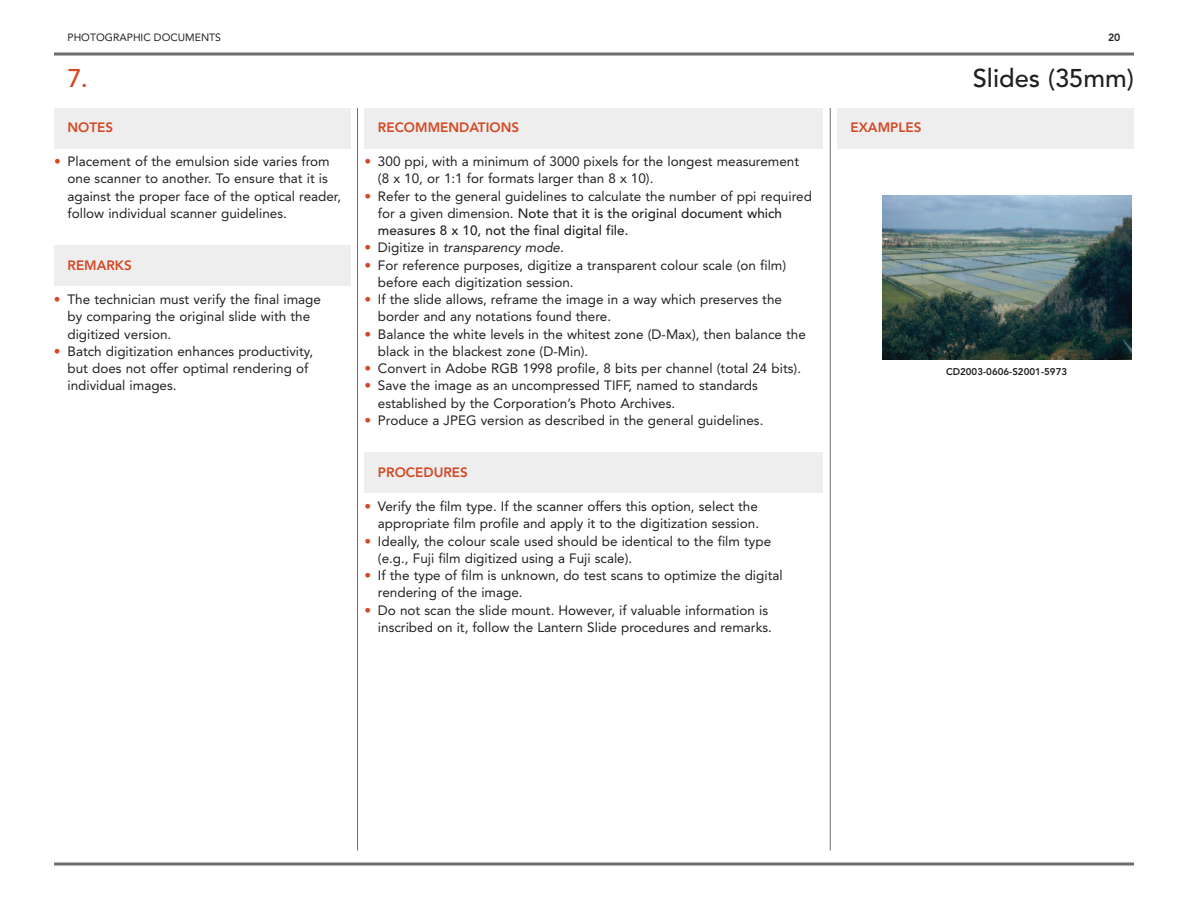
<style>
.page{position:relative;width:1188px;height:918px;background:#fff}
.page>*{position:absolute;margin:0;border:0;box-sizing:border-box;transform-origin:0 0}
.t1{font:500 25.5px "Avenir";color:#231f20}
.t2{font:500 25.5px "Avenir";color:#d34924}
.t3{font:13.5px/17.2px "Avenir";color:#231f20}
.t4{font:800 13.5px "Avenir";color:#d34924}
.t5{font:italic 13.5px "Avenir";color:#231f20}
.t6{font:10.5px "Avenir";color:#231f20}
.t7{font:800 10.5px "Avenir";color:#231f20}
.t8{font:800 9.75px "Avenir";color:#231f20}
.s1{color:#d34924}
.s2{font-weight:500}
.s3{font-style:normal;color:#d34924}
.s4{font-style:normal}
</style>
<div class="page">
<div style="left:364px;top:452px;width:460px;height:41px;background:#eeeeef"></div>
<div style="left:837px;top:108px;width:297px;height:40px;background:#eeeeef"></div>
<svg style="left:54px;top:52px;width:1080px;height:4px;background:#909193"></svg>
<svg style="left:54px;top:862px;width:1080px;height:4px;background:#909193"></svg>
<div style="left:54px;top:108px;width:297px;height:40px;background:#eeeeef"></div>
<div style="left:364px;top:108px;width:460px;height:40px;background:#eeeeef"></div>
<div style="left:54px;top:245px;width:297px;height:41px;background:#eeeeef"></div>
<hr style="left:357px;top:108px;width:1px;height:742px;background:#6c6d70">
<hr style="left:830px;top:108px;width:1px;height:742px;background:#6c6d70">
<img style="left:882px;top:196px;width:250px;height:164px">
<p class="t6" style="left:67px;top:33px;width:155px">PHOTOGRAPHIC DOCUMENTS</p>
<p class="t7" style="left:1108px;top:33px;width:14px">20</p>
<h1 class="t1" style="left:973px;top:67px;width:163px">Slides (35mm)</h1>
<p class="t4" style="left:68px;top:121px;width:47px">NOTES</p>
<p class="t3" style="left:67px;top:154px;width:275px;text-indent:-13px"><span class="s1">•</span> Placement of the emulsion side varies from one scanner to another. To ensure that it is against the proper face of the optical reader, follow individual scanner guidelines.</p>
<p class="t4" style="left:67px;top:259px;width:66px">REMARKS</p>
<p class="t3" style="left:67px;top:292px;width:255px;text-indent:-13px"><span class="s1">•</span> The technician must verify the final image by comparing the original slide with the digitized version.</p>
<p class="t3" style="left:67px;top:344px;width:247px;text-indent:-13px"><span class="s1">•</span> Batch digitization enhances productivity, but does not offer optimal rendering of individual images.</p>
<h1 class="t2" style="left:68px;top:67px;width:22px">7.</h1>
<p class="t4" style="left:378px;top:121px;width:143px">RECOMMENDATIONS</p>
<p class="t3" style="left:378px;top:154px;width:423px;text-indent:-13px"><span class="s1">•</span> 300 ppi, with a minimum of 3000 pixels for the longest measurement (8 x 10, or 1:1 for formats larger than 8 x 10).</p>
<p class="t3" style="left:378px;top:189px;width:435px;text-indent:-13px"><span class="s1">•</span> Refer to the general guidelines to calculate the number of ppi required for a given dimension. <span class="s2">Note that it is the original document which measures 8 x 10, not the final digital file.</span></p>
<p class="t5" style="left:364px;top:242px;width:201px"><span class="s3">•</span> <span class="s4">Digitize in</span> transparency mode<span class="s4">.</span></p>
<p class="t3" style="left:378px;top:258px;width:410px;text-indent:-13px"><span class="s1">•</span> For reference purposes, digitize a transparent colour scale (on film) before each digitization session.</p>
<p class="t3" style="left:378px;top:292px;width:406px;text-indent:-13px"><span class="s1">•</span> If the slide allows, reframe the image in a way which preserves the border and any notations found there.</p>
<p class="t3" style="left:378px;top:327px;width:429px;text-indent:-13px"><span class="s1">•</span> Balance the white levels in the whitest zone (D-Max), then balance the black in the blackest zone (D-Min).</p>
<p class="t3" style="left:364px;top:361px;width:438px"><span class="s1">•</span> Convert in Adobe RGB 1998 profile, 8 bits per channel (total 24 bits).</p>
<p class="t3" style="left:378px;top:378px;width:381px;text-indent:-13px"><span class="s1">•</span> Save the image as an uncompressed TIFF, named to standards established by the Corporation’s Photo Archives.</p>
<p class="t3" style="left:364px;top:413px;width:400px"><span class="s1">•</span> Produce a JPEG version as described in the general guidelines.</p>
<p class="t4" style="left:378px;top:466px;width:91px">PROCEDURES</p>
<p class="t3" style="left:364px;top:499px;width:396px;text-align:right"><span class="s1">•</span> Verify the film type. If the scanner offers this option, select the appropriate film profile and apply it to the digitization session.</p>
<p class="t3" style="left:378px;top:534px;width:395px;text-indent:-13px"><span class="s1">•</span> Ideally, the colour scale used should be identical to the film type (e.g., Fuji film digitized using a Fuji scale).</p>
<p class="t3" style="left:378px;top:568px;width:406px;text-indent:-13px"><span class="s1">•</span> If the type of film is unknown, do test scans to optimize the digital rendering of the image.</p>
<p class="t3" style="left:364px;top:603px;width:409px;text-align:right"><span class="s1">•</span> Do not scan the slide mount. However, if valuable information is inscribed on it, follow the Lantern Slide procedures and remarks.</p>
<p class="t4" style="left:850px;top:121px;width:72px">EXAMPLES</p>
<p class="t8" style="left:946px;top:368px;width:123px">CD2003-0606-S2001-5973</p>
</div>
